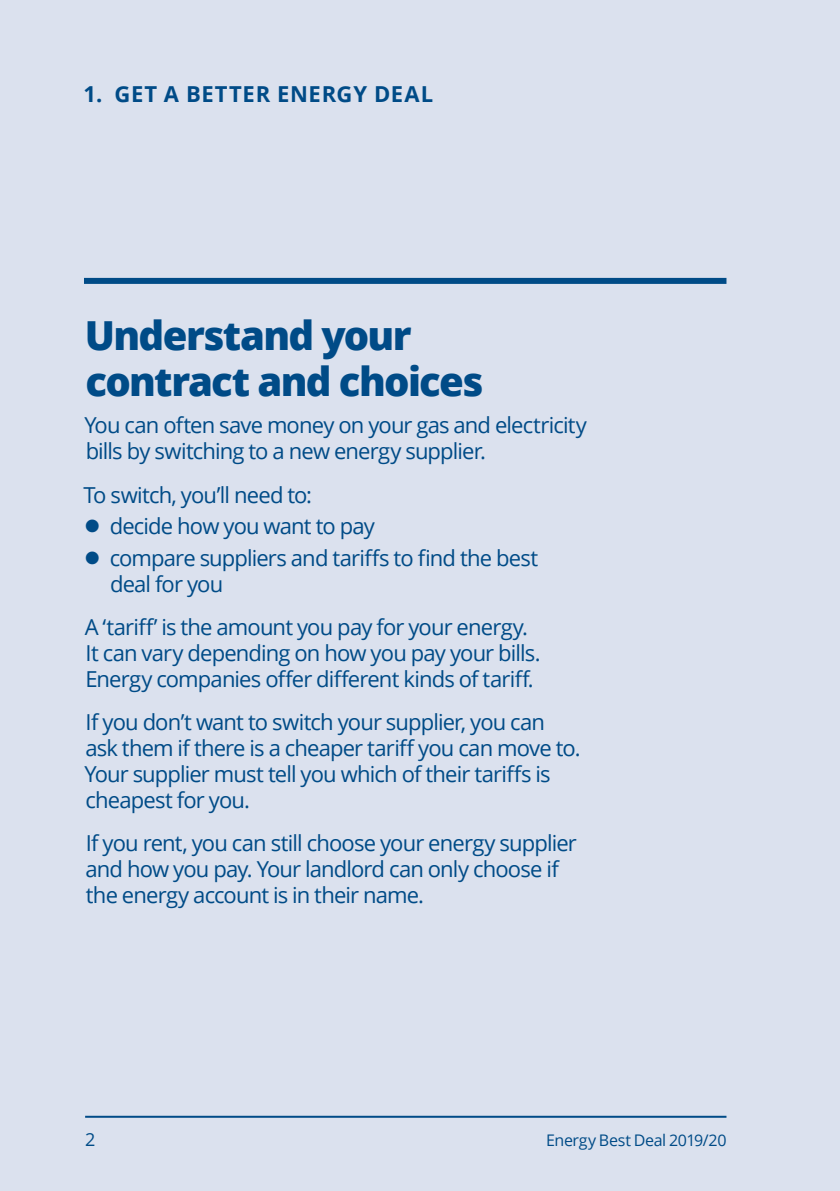
<style>
.page{position:relative;width:840px;height:1191px;background:#fff}
.page>*{position:absolute;margin:0;border:0;box-sizing:border-box;transform-origin:0 0}
.t1{font:800 40px/46px "Open Sans";letter-spacing:-.04em;color:#004b87}
.t2{font:22px/26px "Open Sans";letter-spacing:-.04em;color:#004b87}
.t3{font:700 22px "Open Sans";letter-spacing:.035em;color:#004b87}
.t4{font:18px "Open Sans";color:#004b87}
.t5{font:16px "Open Sans";letter-spacing:-.025em;color:#004b87}
</style>
<div class="page">
<div style="left:0;top:0;width:839px;height:1191px;background:#dbe1ee"></div>
<div style="left:84px;top:278px;width:642px;height:6px;background:#004b87"></div>
<hr style="left:85px;top:1115px;width:641px;height:2px;background:#004b87">
<p class="t3" style="left:83px;top:78px;width:351px">1. GET A BETTER ENERGY DEAL</p>
<h1 class="t1" style="left:85px;top:310px;width:400px">Understand your contract and choices</h1>
<p class="t2" style="left:84px;top:412px;width:504px">You can often save money on your gas and electricity bills by switching to a new energy supplier.</p>
<p class="t2" style="left:83px;top:481px;width:230px">To switch, you’ll need to:</p>
<p class="t2" style="left:84px;top:512px;width:292px">● decide how you want to pay</p>
<p class="t2" style="left:110px;top:544px;width:429px;text-indent:-26px">● compare suppliers and tariffs to find the best deal for you</p>
<p class="t2" style="left:85px;top:613px;width:457px">A ‘tariff’ is the amount you pay for your energy.<br>It can vary depending on how you pay your bills.<br>Energy companies offer different kinds of tariff.</p>
<p class="t2" style="left:84px;top:708px;width:497px">If you don’t want to switch your supplier, you can ask them if there is a cheaper tariff you can move to.<br>Your supplier must tell you which of their tariffs is cheapest for you.</p>
<p class="t2" style="left:85px;top:829px;width:492px">If you rent, you can still choose your energy supplier and how you pay. Your landlord can only choose if the energy account is in their name.</p>
<p class="t4" style="left:85px;top:1127px;width:12px">2</p>
<p class="t5" style="left:546px;top:1129px;width:182px">Energy Best Deal 2019/20</p>
</div>
